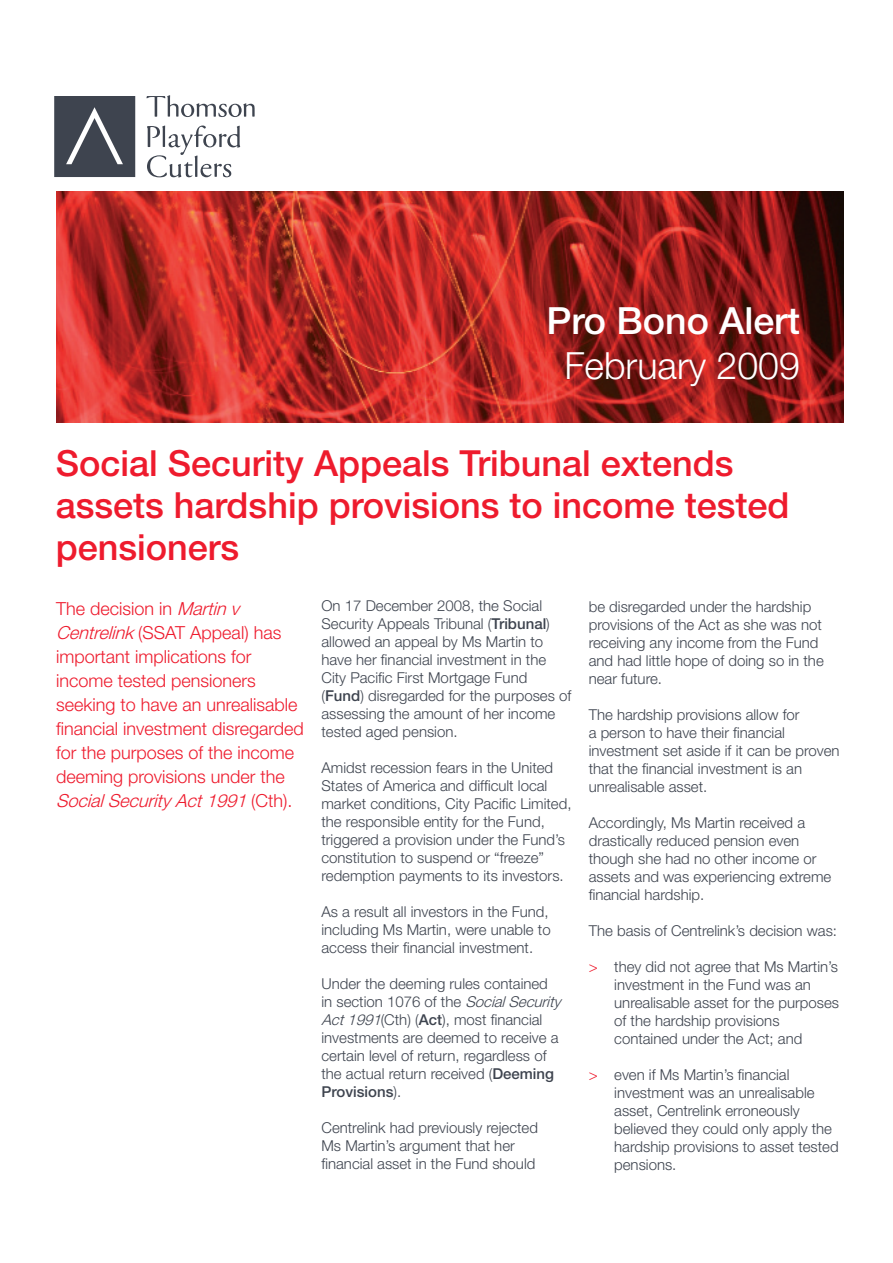
<style>
.page{position:relative;width:893px;height:1263px;background:#fff}
.page>*{position:absolute;margin:0;border:0;box-sizing:border-box;transform-origin:0 0}
.Alert_heading_in_tit{font:500 37.5px "Helvetica Neue LT";color:#fff}
.Date_in_title_box{font:300 37.5px "Helvetica Neue LT";color:#fff}
.Title_of_Alert{font:500 36px/42px "Helvetica Neue LT";color:#ee1b2d}
.Quotation_text_on_fr{font:300 18px/24px "Helvetica Neue LT";color:#ee1b2d}
.Body_text{font:300 15px/18px "Helvetica Neue LT";color:#3e444f}
.Arrow_bullets_-_red{font:300 15px/18px "Helvetica Neue LT";color:#3e444f}
.s1{font-weight:500}
.s2{font-style:italic}
.s3{color:#ee1b2d}
</style>
<div class="page">
<img style="left:57px;top:191px;width:786px;height:231px">
<svg style="left:146px;top:95px;width:109px;height:22px"></svg>
<svg style="left:54px;top:96px;width:81px;height:81px;background:#4e545e"></svg>
<svg style="left:147px;top:125px;width:94px;height:53px"></svg>
<p class="Alert_heading_in_tit" style="left:546px;top:299px;width:255px">Pro Bono Alert</p>
<p class="Date_in_title_box" style="left:564px;top:343px;width:237px">February 2009</p>
<p class="Title_of_Alert" style="left:56px;top:441px;width:735px">Social Security Appeals Tribunal extends assets hardship provisions to income tested pensioners</p>
<p class="Body_text" style="left:321px;top:596px;width:251px">On 17 December 2008, the Social Security Appeals Tribunal (<span class="s1">Tribunal</span>) allowed an appeal by Ms Martin to have her financial investment in the City Pacific First Mortgage Fund (<span class="s1">Fund</span>) disregarded for the purposes of assessing the amount of her income tested aged pension.</p>
<p class="Body_text" style="left:321px;top:758px;width:252px">Amidst recession fears in the United States of America and difficult local market conditions, City Pacific Limited, the responsible entity for the Fund, triggered a provision under the Fund’s constitution to suspend or “freeze” redemption payments to its investors.</p>
<p class="Body_text" style="left:321px;top:902px;width:231px">As a result all investors in the Fund, including Ms Martin, were unable to access their financial investment.</p>
<p class="Body_text" style="left:321px;top:974px;width:240px">Under the deeming rules contained in section 1076 of the <span class="s2">SocialSecurity Act1991</span>(Cth) (<span class="s1">Act</span>), most financial investments are deemed to receive a certain level of return, regardless of the actual return received (<span class="s1">Deeming Provisions</span>).</p>
<p class="Body_text" style="left:321px;top:1118px;width:218px">Centrelink had previously rejected<br>Ms Martin’s argument that her financial asset in the Fund should</p>
<p class="Body_text" style="left:589px;top:598px;width:237px">be disregarded under the hardship provisions of the Act as she was not receiving any income from the Fund and had little hope of doing so in the near future.</p>
<p class="Body_text" style="left:589px;top:706px;width:252px">The hardship provisions allow for<br>a person to have their financial investment set aside if it can be proven that the financial investment is an unrealisable asset.</p>
<p class="Body_text" style="left:589px;top:814px;width:244px">Accordingly, Ms Martin received a drastically reduced pension even though she had no other income or assets and was experiencing extreme financial hardship.</p>
<p class="Body_text" style="left:589px;top:922px;width:250px">The basis of Centrelink’s decision was:</p>
<p class="Arrow_bullets_-_red" style="left:614px;top:958px;width:226px;text-indent:-26px"><span class="s3">&gt;</span> they did not agree that Ms Martin’s investment in the Fund was an unrealisable asset for the purposes of the hardship provisions contained under the Act; and</p>
<p class="Arrow_bullets_-_red" style="left:614px;top:1066px;width:226px;text-indent:-26px"><span class="s3">&gt;</span> even if Ms Martin’s financial investment was an unrealisable asset, Centrelink erroneously believed they could only apply the hardship provisions to asset tested pensions.</p>
<p class="Quotation_text_on_fr" style="left:56px;top:596px;width:249px">The decision in <span class="s2">Martinv<br>Centrelink</span>(SSAT Appeal) has important implications for income tested pensioners seeking to have an unrealisable financial investment disregarded for the purposes of the income deeming provisions under the<br><span class="s2">SocialSecurity Act1991</span>( C t h ) .</p>
</div>
